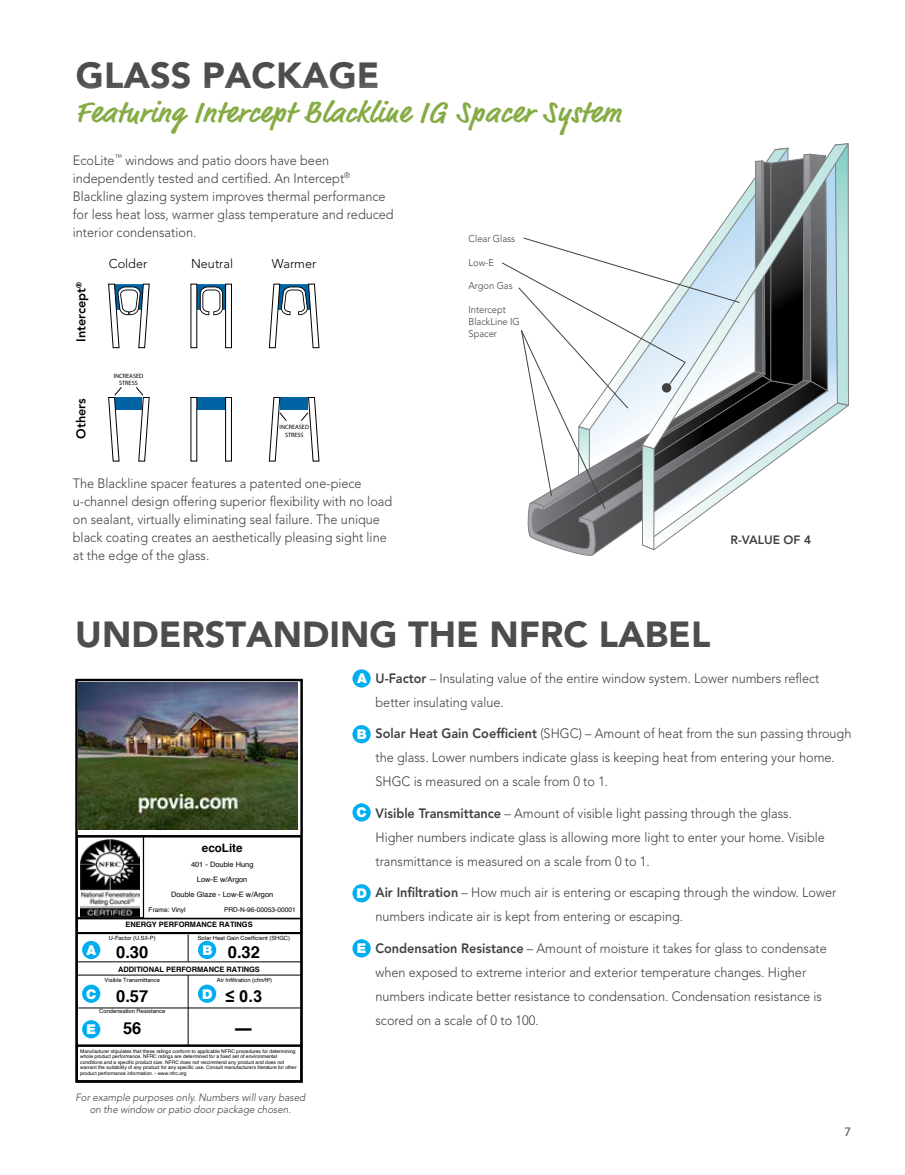
<style>
.page{position:relative;width:905px;height:1175px;background:#fff}
.page>*{position:absolute;margin:0;border:0;box-sizing:border-box;transform-origin:0 0}
.t1{font:900 36px "Avenir LT Std";color:#4d4d4f}
.t2{font:700 30px "Market Pro";letter-spacing:.04em;color:#78a22f}
.t3{font:700 16.5px "Helvetica";color:#000}
.t4{font:700 16.5px/32.2px "Arial";color:#000;text-align:center}
.t5{font:300 13.5px/24px "Avenir LT Std";color:#414042;scale:.94 1}
.t6{font:900 13.5px "Helvetica Neue LT Std";color:#fff}
.t7{font:300 12.6px "Avenir LT Std";color:#000}
.t8{font:800 12.6px "Avenir LT Std";color:#000}
.t9{font:800 12px "Avenir LT Std";color:#414042}
.t10{font:500 12px "Avenir LT Std";color:#58595b}
.t11{font:700 11.55px "Helvetica";color:#000}
.t12{font:italic 300 10.5px/12.6px "Avenir LT Std";color:#414042;text-align:center;scale:.94 1}
.t13{font:300 9.9px/11.9px "Avenir LT Std";color:#414042;scale:.94 1}
.t14{font:700 7.5px "Helvetica";color:#000}
.t15{font:7.5px/14.9px "Helvetica";color:#000;text-align:center}
.t16{font:6.6px "Helvetica";color:#000}
.t17{font:6.15px/7.5px "Myriad Pro";color:#000;text-align:center}
.t18{font:5.85px "Helvetica";color:#000}
.t19{font:4.95px/5.6px "Helvetica";color:#000}
.s1{font-weight:800}
</style>
<div class="page">
<hr style="left:188px;top:975px;width:1px;height:71px;background:#000">
<svg style="left:188px;top:934px;width:1px;height:27px"></svg>
<hr style="left:77px;top:961px;width:224px;height:1px;background:#000">
<hr style="left:77px;top:974px;width:224px;height:1px;background:#000">
<img style="left:80px;top:839px;width:60px;height:77px">
<hr style="left:143px;top:836px;width:1px;height:82px;background:#000">
<hr style="left:77px;top:1044px;width:224px;height:2px;background:#000">
<hr style="left:76px;top:932px;width:225px;height:2px;background:#000">
<hr style="left:78px;top:1007px;width:222px;height:1px;background:#000">
<hr style="left:77px;top:917px;width:224px;height:2px;background:#000">
<hr style="left:77px;top:835px;width:224px;height:2px;background:#000">
<img style="left:78px;top:683px;width:220px;height:146px">
<div style="left:75px;top:679px;width:228px;height:403px;border:2px solid #000"></div>
<div style="left:352px;top:669px;width:19px;height:18px;background:#00aeef;border-radius:50%"></div>
<div style="left:82px;top:940px;width:18px;height:19px;background:#00aeef;border-radius:50%"></div>
<div style="left:352px;top:725px;width:19px;height:18px;background:#00aeef;border-radius:50%"></div>
<div style="left:198px;top:940px;width:18px;height:19px;background:#00aeef;border-radius:50%"></div>
<div style="left:352px;top:803px;width:19px;height:18px;background:#00aeef;border-radius:50%"></div>
<div style="left:82px;top:984px;width:18px;height:18px;background:#00aeef;border-radius:50%"></div>
<div style="left:352px;top:884px;width:19px;height:18px;background:#00aeef;border-radius:50%"></div>
<div style="left:198px;top:984px;width:18px;height:18px;background:#00aeef;border-radius:50%"></div>
<div style="left:352px;top:939px;width:19px;height:18px;background:#00aeef;border-radius:50%"></div>
<div style="left:82px;top:1020px;width:18px;height:18px;background:#00aeef;border-radius:50%"></div>
<svg style="left:502px;top:143px;width:346px;height:412px"></svg>
<div style="left:662px;top:383px;width:9px;height:9px;background:#414042;border-radius:50%"></div>
<div style="left:280px;top:398px;width:28px;height:12px;background:#0063a4"></div>
<div style="left:195px;top:398px;width:33px;height:12px;background:#0063a4"></div>
<div style="left:116px;top:398px;width:26px;height:12px;background:#0063a4"></div>
<div style="left:225px;top:284px;width:7px;height:64px;border:1px solid #000"></div>
<svg style="left:194px;top:284px;width:34px;height:31px"></svg>
<svg style="left:108px;top:283px;width:42px;height:66px"></svg>
<svg style="left:268px;top:283px;width:52px;height:66px"></svg>
<div style="left:225px;top:397px;width:6px;height:64px;background:#fff"></div>
<div style="left:225px;top:397px;width:7px;height:64px;border:1px solid #000"></div>
<svg style="left:108px;top:387px;width:15px;height:75px"></svg>
<svg style="left:135px;top:387px;width:15px;height:75px"></svg>
<svg style="left:268px;top:397px;width:19px;height:65px"></svg>
<svg style="left:300px;top:397px;width:20px;height:65px"></svg>
<h1 class="t1" style="left:76px;top:53px;width:305px">GLASS PACKAGE</h1>
<h2 class="t2" style="left:76px;top:91px;width:546px">Featuring Intercept Blackline IG Spacer System</h2>
<p class="t5" style="left:73px;top:151px;width:343px;line-height:18px">EcoLite<sup>™</sup> windows and patio doors have been independently tested and certified. An Intercept<sup>® </sup>Blackline glazing system improves thermal performance for less heat loss, warmer glass temperature and reduced interior condensation.</p>
<p class="t8" style="left:74px;top:342px;width:61px;rotate:-90deg">Intercept<sup>®</sup></p>
<p class="t8" style="left:74px;top:439px;width:42px;rotate:-90deg">Others</p>
<p class="t7" style="left:109px;top:256px;width:40px">Colder</p>
<p class="t17" style="left:114px;top:372px;width:31px">INCREASED<br>STRESS</p>
<p class="t7" style="left:191px;top:256px;width:43px">Neutral</p>
<p class="t7" style="left:272px;top:256px;width:46px">Warmer</p>
<p class="t17" style="left:279px;top:423px;width:31px">INCREASED<br>STRESS</p>
<p class="t5" style="left:73px;top:474px;width:341px;line-height:18px">The Blackline spacer features a patented one-piece u-channel design offering superior flexibility with no load on sealant, virtually eliminating seal failure. The unique black coating creates an aesthetically pleasing sight line at the edge of the glass.</p>
<p class="t13" style="left:468px;top:232px;width:51px">Clear Glass</p>
<p class="t13" style="left:468px;top:256px;width:29px">Low-E</p>
<p class="t13" style="left:468px;top:280px;width:49px">Argon Gas</p>
<p class="t13" style="left:468px;top:304px;width:56px">Intercept<br>BlackLine IG<br>Spacer</p>
<p class="t9" style="left:730px;top:532px;width:82px">R-VALUE OF 4</p>
<h1 class="t1" style="left:75px;top:613px;width:636px">UNDERSTANDING THE NFRC LABEL</h1>
<p class="t5" style="left:375px;top:666px;width:473px"><span class="s1">U-Factor</span> – Insulating value of the entire window system. Lower numbers reflect better insulating value.</p>
<p class="t5" style="left:375px;top:721px;width:508px"><span class="s1">Solar Heat Gain Coefficient</span> (SHGC) – Amount of heat from the sun passing through the glass. Lower numbers indicate glass is keeping heat from entering your home.<br>SHGC is measured on a scale from 0 to 1.</p>
<p class="t5" style="left:375px;top:801px;width:479px"><span class="s1">Visible Transmittance</span> – Amount of visible light passing through the glass.<br>Higher numbers indicate glass is allowing more light to enter your home. Visible transmittance is measured on a scale from 0 to 1.</p>
<p class="t5" style="left:375px;top:880px;width:492px"><span class="s1">Air Infiltration</span> – How much air is entering or escaping through the window. Lower numbers indicate air is kept from entering or escaping.</p>
<p class="t5" style="left:375px;top:936px;width:481px"><span class="s1">Condensation Resistance</span> – Amount of moisture it takes for glass to condensate when exposed to extreme interior and exterior temperature changes. Higher numbers indicate better resistance to condensation. Condensation resistance is scored on a scale of 0 to 100.</p>
<p class="t6" style="left:357px;top:670px;width:11px">A</p>
<p class="t6" style="left:357px;top:726px;width:12px">B</p>
<p class="t6" style="left:356px;top:804px;width:12px">C</p>
<p class="t11" style="left:202px;top:838px;width:42px">ecoLite</p>
<p class="t15" style="left:171px;top:857px;width:104px">401 - Double Hung<br>Low-E w/Argon<br>Double Glaze - Low-E w/Argon</p>
<p class="t6" style="left:356px;top:885px;width:12px">D</p>
<p class="t16" style="left:149px;top:904px;width:39px">Frame: Vinyl</p>
<p class="t16" style="left:224px;top:904px;width:73px">PRD-N-96-00053-00001</p>
<p class="t14" style="left:125px;top:918px;width:129px">ENERGY PERFORMANCE RATINGS</p>
<p class="t18" style="left:109px;top:933px;width:48px">U-Factor (U.S/I-P)</p>
<p class="t14" style="left:118px;top:963px;width:143px">ADDITIONAL PERFORMANCE RATINGS</p>
<p class="t18" style="left:198px;top:933px;width:94px">Solar Heat Gain Coefficient (SHGC)</p>
<p class="t6" style="left:357px;top:940px;width:11px">E</p>
<p class="t6" style="left:87px;top:942px;width:11px">A</p>
<p class="t6" style="left:202px;top:942px;width:12px">B</p>
<p class="t3" style="left:116px;top:938px;width:34px">0.30</p>
<p class="t3" style="left:228px;top:938px;width:34px">0.32</p>
<p class="t18" style="left:217px;top:975px;width:57px">Air Infiltration (cfm/ft²)</p>
<p class="t4" style="left:225px;top:980px;width:38px">≤ 0.3 —</p>
<p class="t18" style="left:105px;top:975px;width:57px">Visible Transmittance</p>
<p class="t3" style="left:116px;top:982px;width:34px">0.57</p>
<p class="t6" style="left:86px;top:985px;width:12px">C</p>
<p class="t6" style="left:202px;top:985px;width:12px">D</p>
<p class="t18" style="left:99px;top:1006px;width:67px">Condensation Resistance</p>
<p class="t3" style="left:123px;top:1015px;width:20px">56</p>
<p class="t6" style="left:86px;top:1021px;width:11px">E</p>
<p class="t19" style="left:80px;top:1048px;width:218px">Manufacturer stipulates that these ratings conform to applicable NFRC procedures for determining whole product performance. NFRC ratings are determined for a fixed set of environmental conditions and a specific product size. NFRC does not recommend any product and does not warrant the suitability of any product for any specific use. Consult manufacturers literature for other product performance information. - www.nfrc.org</p>
<p class="t12" style="left:75px;top:1090px;width:246px">For example purposes only. Numbers will vary based on the window or patio door package chosen.</p>
<p class="t10" style="left:844px;top:1124px;width:8px">7</p>
</div>
